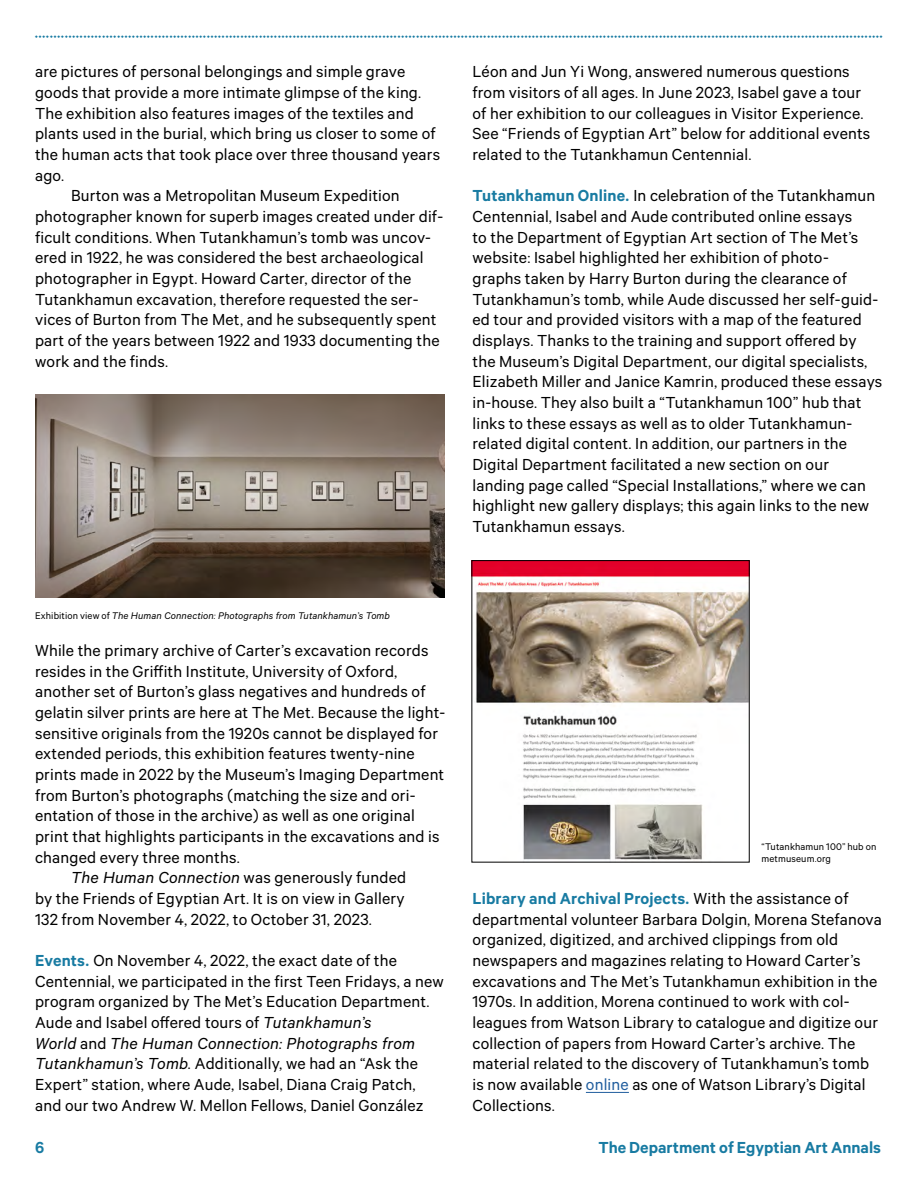
<style>
.page{position:relative;width:918px;height:1188px;background:#fff}
.page>*{position:absolute;margin:0;border:0;box-sizing:border-box;transform-origin:0 0}
.t1{font:18px/20.7px "The Met Sans";letter-spacing:.01em;color:#000}
.t2{font:600 18px "The Met Sans";color:#187ba2}
.t3{font:italic 10.8px "The Met Sans";letter-spacing:.01em;color:#000}
.t4{font:10.8px/12px "The Met Sans";letter-spacing:.01em;color:#000}
.s1{font-weight:600;color:#187ba2}
.s2{font-style:normal}
.s3{font-style:italic}
.s4{color:#215e9e}
</style>
<div class="page">
<hr style="left:586px;top:1092px;width:43px;height:1px;background:#215e9e">
<img style="left:35px;top:395px;width:410px;height:202px">
<img style="left:474px;top:562px;width:274px;height:298px">
<p class="t1" style="left:35px;top:61px;width:372px">are pictures of personal belongings and simple grave</p>
<p class="t1" style="left:35px;top:82px;width:388px">goods that provide a more intimate glimpse of the king.</p>
<p class="t1" style="left:35px;top:102px;width:380px">The exhibition also features images of the textiles and</p>
<p class="t1" style="left:35px;top:123px;width:402px">plants used in the burial, which bring us closer to some of</p>
<p class="t1" style="left:35px;top:144px;width:407px">the human acts that took place over three thousand years</p>
<p class="t1" style="left:35px;top:164px;width:31px">ago.</p>
<p class="t1" style="left:71px;top:185px;width:330px">Burton was a Metropolitan Museum Expedition</p>
<p class="t1" style="left:35px;top:206px;width:410px">photographer known for superb images created under dif-</p>
<p class="t1" style="left:35px;top:226px;width:397px">ficult conditions. When Tutankhamun’s tomb was uncov-</p>
<p class="t1" style="left:35px;top:247px;width:390px">ered in 1922, he was considered the best archaeological</p>
<p class="t1" style="left:35px;top:268px;width:378px">photographer in Egypt. Howard Carter, director of the</p>
<p class="t1" style="left:35px;top:288px;width:385px">Tutankhamun excavation, therefore requested the ser-</p>
<p class="t1" style="left:35px;top:309px;width:403px">vices of Burton from The Met, and he subsequently spent</p>
<p class="t1" style="left:35px;top:330px;width:406px">part of the years between 1922 and 1933 documenting the</p>
<p class="t1" style="left:35px;top:350px;width:135px">work and the finds.</p>
<p class="t1" style="left:472px;top:61px;width:399px">Léon and Jun Yi Wong, answered numerous questions from visitors of all ages. In June 2023, Isabel gave a tour of her exhibition to our colleagues in Visitor Experience.<br>See “Friends of Egyptian Art” below for additional events related to the Tutankhamun Centennial.</p>
<p class="t1" style="left:472px;top:185px;width:411px"><span class="s1">Tutankhamun Online.</span> In celebration of the Tutankhamun Centennial, Isabel and Aude contributed online essays<br>to the Department of Egyptian Art section of The Met’s website: Isabel highlighted her exhibition of photo-<br>graphs taken by Harry Burton during the clearance of Tutankhamun’s tomb, while Aude discussed her self-guid&shy;ed tour and provided visitors with a map of the featured displays. Thanks to the training and support offered by the Museum’s Digital Department, our digital specialists, Elizabeth Miller and Janice Kamrin, produced these essays in-house. They also built a “Tutankhamun 100” hub that links to these essays as well as to older Tutankhamun&shy;related digital content. In addition, our partners in the Digital Department facilitated a new section on our landing page called “Special Installations,” where we can highlight new gallery displays; this again links to the new Tutankhamun essays.</p>
<p class="t3" style="left:35px;top:609px;width:356px"><span class="s2">Exhibition view of</span> The Human Connection: Photographs from Tutankhamun’s Tomb</p>
<p class="t1" style="left:35px;top:640px;width:395px">While the primary archive of Carter’s excavation records</p>
<p class="t1" style="left:35px;top:660px;width:364px">resides in the Griffith Institute, University of Oxford,</p>
<p class="t1" style="left:35px;top:681px;width:392px">another set of Burton’s glass negatives and hundreds of</p>
<p class="t1" style="left:35px;top:702px;width:412px">gelatin silver prints are here at The Met. Because the light-</p>
<p class="t1" style="left:35px;top:722px;width:405px">sensitive originals from the 1920s cannot be displayed for</p>
<p class="t1" style="left:35px;top:743px;width:381px">extended periods, this exhibition features twenty-nine</p>
<p class="t1" style="left:35px;top:764px;width:411px">prints made in 2022 by the Museum’s Imaging Department</p>
<p class="t1" style="left:35px;top:784px;width:382px">from Burton’s photographs (matching the size and ori-</p>
<p class="t1" style="left:35px;top:805px;width:381px">entation of those in the archive) as well as one original</p>
<p class="t1" style="left:35px;top:826px;width:406px">print that highlights participants in the excavations and is</p>
<p class="t1" style="left:35px;top:846px;width:206px">changed every three months.</p>
<p class="t1" style="left:71px;top:867px;width:337px"><span class="s3">The Human Connection</span> was generously funded</p>
<p class="t1" style="left:35px;top:888px;width:371px">by the Friends of Egyptian Art. It is on view in Gallery</p>
<p class="t1" style="left:35px;top:908px;width:338px">132 from November 4, 2022, to October 31, 2023.</p>
<p class="t1" style="left:35px;top:950px;width:410px"><span class="s1">Events.</span> On November 4, 2022, the exact date of the Centennial, we participated in the first Teen Fridays, a new program organized by The Met’s Education Department.<br>Aude and Isabel offered tours of <span class="s3">Tutankhamun’s<br>World</span> and <span class="s3">The Human Connection: Photographs from Tutankhamun’s Tomb.</span> Additionally, we had an “Ask the Expert” station, where Aude, Isabel, Diana Craig Patch, and our two Andrew W. Mellon Fellows, Daniel González</p>
<p class="t4" style="left:762px;top:841px;width:116px">“Tutankhamun 100” hub on metmuseum.org</p>
<p class="t1" style="left:472px;top:888px;width:411px"><span class="s1">Library and Archival Projects.</span> With the assistance of departmental volunteer Barbara Dolgin, Morena Stefanova organized, digitized, and archived clippings from old newspapers and magazines relating to Howard Carter’s excavations and The Met’s Tutankhamun exhibition in the 1970s. In addition, Morena continued to work with col&shy;leagues from Watson Library to catalogue and digitize our collection of papers from Howard Carter’s archive. The material related to the discovery of Tutankhamun’s tomb is now available <span class="s4">online</span> as one of Watson Library’s Digital Collections.</p>
<p class="t2" style="left:35px;top:1137px;width:11px">6</p>
<p class="t2" style="left:598px;top:1137px;width:284px">The Department of Egyptian Art Annals</p>
</div>
